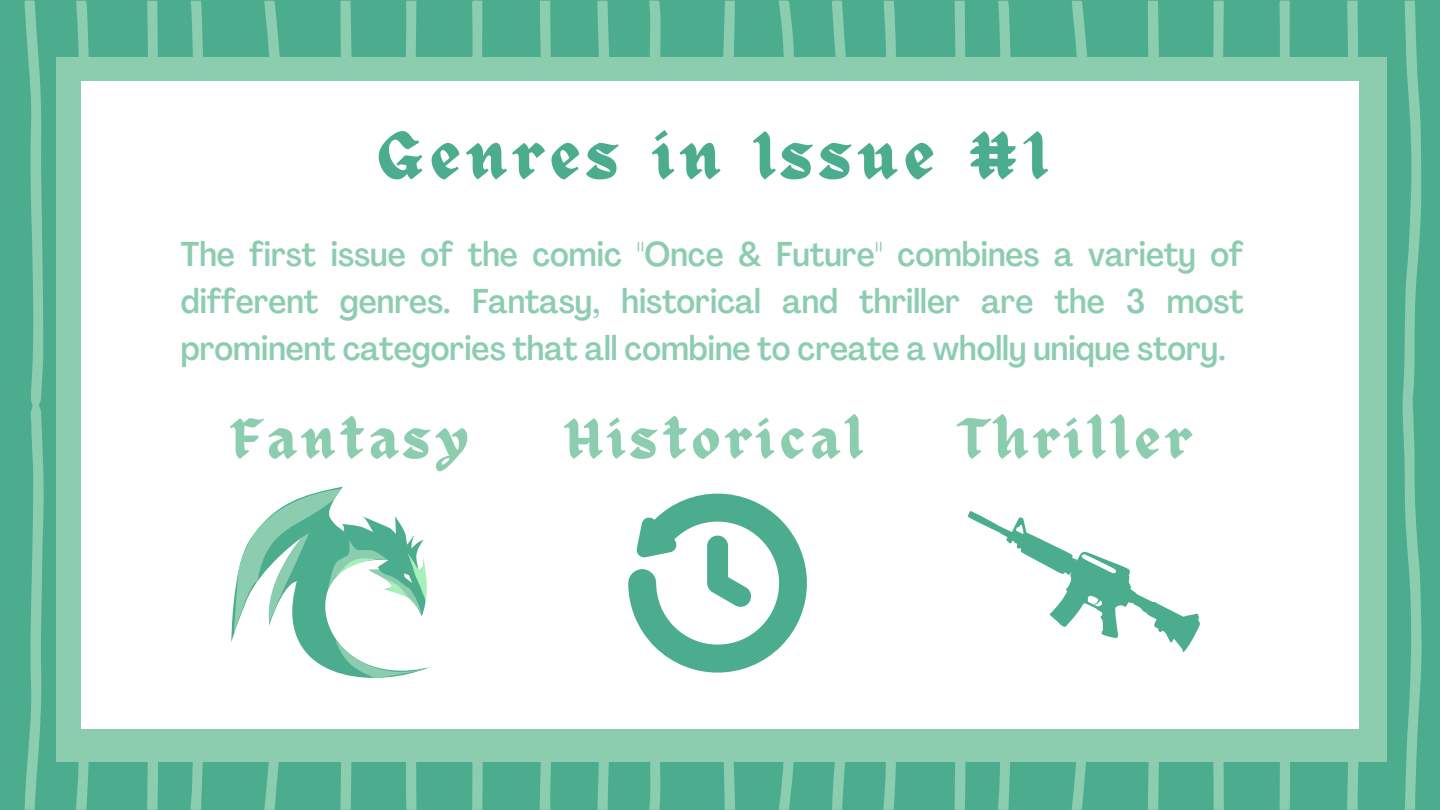
<style>
.page{position:relative;width:1440px;height:810px;background:#4bad8d}
.page>*{position:absolute;margin:0;border:0;box-sizing:border-box;transform-origin:0 0}
.t1{font:66px "ED Celandine";letter-spacing:.115em;color:#4bad8d}
.t2{font:55.5px "ED Celandine";letter-spacing:.115em;color:#8ccdb0}
.t3{font:500 condensed 34px/47.2px "Agrandir";color:#8ccdb0;text-align:justify}
</style>
<div class="page">
<div style="left:57px;top:57px;width:1330px;height:705px;background:#8ccdb0"></div>
<svg style="left:539px;top:1px;width:12px;height:809px"></svg>
<svg style="left:472px;top:0;width:11px;height:810px"></svg>
<svg style="left:190px;top:1px;width:13px;height:809px"></svg>
<svg style="left:597px;top:1px;width:13px;height:809px"></svg>
<svg style="left:76px;top:1px;width:13px;height:809px"></svg>
<svg style="left:147px;top:1px;width:11px;height:809px"></svg>
<svg style="left:24px;top:1px;width:20px;height:809px"></svg>
<svg style="left:1148px;top:1px;width:11px;height:809px"></svg>
<svg style="left:1072px;top:1px;width:16px;height:809px"></svg>
<svg style="left:1347px;top:1px;width:12px;height:809px"></svg>
<svg style="left:1279px;top:0;width:11px;height:810px"></svg>
<svg style="left:998px;top:1px;width:13px;height:809px"></svg>
<svg style="left:1402px;top:1px;width:20px;height:809px"></svg>
<svg style="left:1213px;top:1px;width:11px;height:809px"></svg>
<svg style="left:883px;top:1px;width:13px;height:809px"></svg>
<svg style="left:955px;top:1px;width:11px;height:809px"></svg>
<svg style="left:832px;top:1px;width:14px;height:809px"></svg>
<div style="left:81px;top:81px;width:1278px;height:648px;background:#fff"></div>
<svg style="left:231px;top:1px;width:199px;height:809px"></svg>
<svg style="left:968px;top:511px;width:232px;height:141px"></svg>
<svg style="left:628px;top:0;width:179px;height:810px"></svg>
<h1 class="t1" style="left:378px;top:120px;width:670px">Genres in Issue #1</h1>
<p class="t3" style="left:181px;top:233px;width:1064px">The first issue of the comic "Once &amp; Future" combines a variety of different genres. Fantasy, historical and thriller are the 3 most prominent categories that all combine to create a wholly unique story.</p>
<h2 class="t2" style="left:231px;top:409px;width:238px">Fantasy</h2>
<h2 class="t2" style="left:565px;top:409px;width:299px">Historical</h2>
<h2 class="t2" style="left:960px;top:409px;width:232px">Thriller</h2>
</div>
